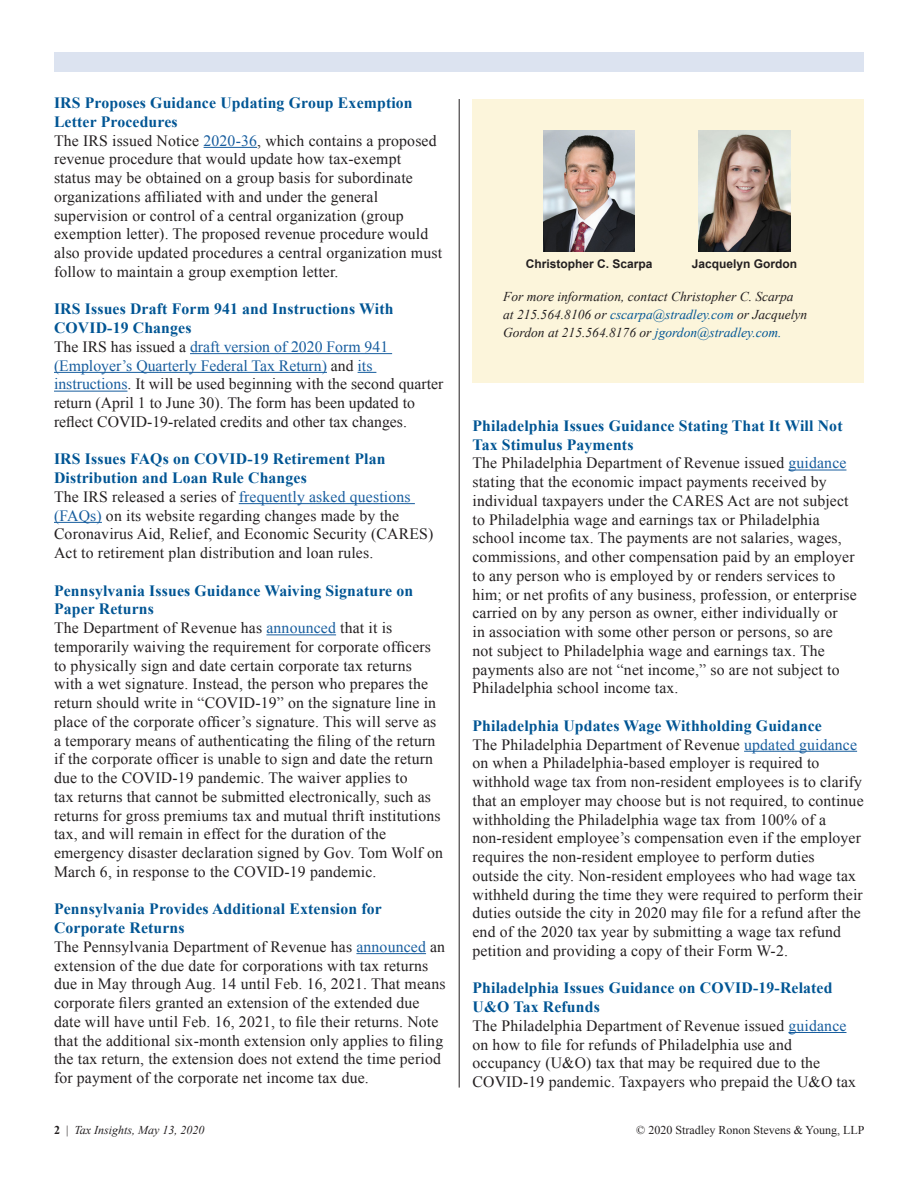
<style>
.page{position:relative;width:918px;height:1188px;background:#fff}
.page>*{position:absolute;margin:0;border:0;box-sizing:border-box;transform-origin:0 0}
.t1{font:15.75px/18.8px "Times New Roman";letter-spacing:.01em;color:#231f20}
.t2{font:700 15.75px/18.8px "Times New Roman";letter-spacing:.01em;color:#005594}
.t3{font:italic 13.5px/18px "Times New Roman";color:#231f20}
.t4{font:12px "Times New Roman";color:#231f20}
.t5{font:700 12px "Arial";color:#231f20}
.t6{font:italic 12px "Times New Roman";color:#231f20}
.s1{color:#175d9e}
.s2{color:#005594}
.s3{font-weight:700;font-style:normal}
.s4{font-style:normal}
</style>
<div class="page">
<div style="left:54px;top:53px;width:810px;height:19px;background:#dce3f0"></div>
<hr style="left:204px;top:147px;width:53px;height:1px;background:#175d9e">
<hr style="left:190px;top:353px;width:202px;height:1px;background:#175d9e">
<hr style="left:54px;top:372px;width:273px;height:1px;background:#175d9e">
<svg style="left:358px;top:372px;width:18px;height:1px"></svg>
<hr style="left:54px;top:391px;width:73px;height:1px;background:#175d9e">
<hr style="left:239px;top:503px;width:176px;height:1px;background:#175d9e">
<hr style="left:54px;top:522px;width:48px;height:1px;background:#175d9e">
<hr style="left:266px;top:634px;width:70px;height:1px;background:#175d9e">
<hr style="left:356px;top:953px;width:70px;height:1px;background:#175d9e">
<hr style="left:789px;top:470px;width:57px;height:1px;background:#175d9e">
<hr style="left:744px;top:751px;width:113px;height:1px;background:#175d9e">
<hr style="left:789px;top:1032px;width:57px;height:1px;background:#175d9e">
<hr style="left:459px;top:99px;width:1px;height:989px;background:#231f20">
<div style="left:472px;top:99px;width:392px;height:283px;background:#fcf5db"></div>
<img style="left:544px;top:131px;width:91px;height:121px">
<img style="left:698px;top:131px;width:93px;height:121px">
<p class="t2" style="left:54px;top:93px;width:360px">IRS Proposes Guidance Updating Group Exemption<br>Letter Procedures</p>
<p class="t1" style="left:54px;top:131px;width:390px">The IRS issued Notice <span class="s1">2020-36</span>, which contains a proposed revenue procedure that would update how tax-exempt<br>status may be obtained on a group basis for subordinate organizations affiliated with and under the general supervision or control of a central organization (group exemption letter). The proposed revenue procedure would also provide updated procedures a central organization must follow to maintain a group exemption letter.</p>
<p class="t2" style="left:54px;top:299px;width:341px">IRS Issues Draft Form 941 and Instructions With<br>COVID-19 Changes</p>
<p class="t1" style="left:54px;top:337px;width:391px">The IRS has issued a <span class="s1">draft version of 2020 Form 941 (Employer’s Quarterly Federal Tax Return)</span> and <span class="s1">its instructions</span>. It will be used beginning with the second quarter return (April 1 to June 30). The form has been updated to reflect COVID-19-related credits and other tax changes.</p>
<p class="t2" style="left:54px;top:449px;width:333px">IRS Issues FAQs on COVID-19 Retirement Plan<br>Distribution and Loan Rule Changes</p>
<p class="t1" style="left:54px;top:487px;width:381px">The IRS released a series of <span class="s1">frequently asked questions (FAQs)</span> on its website regarding changes made by the Coronavirus Aid, Relief, and Economic Security (CARES)<br>Act to retirement plan distribution and loan rules.</p>
<p class="t2" style="left:54px;top:581px;width:361px">Pennsylvania Issues Guidance Waiving Signature on<br>Paper Returns</p>
<p class="t1" style="left:54px;top:618px;width:391px">The Department of Revenue has <span class="s1">announced</span> that it is temporarily waiving the requirement for corporate officers to physically sign and date certain corporate tax returns with a wet signature. Instead, the person who prepares the return should write in “COVID-19” on the signature line in place of the corporate officer’s signature. This will serve as a temporary means of authenticating the filing of the return if the corporate officer is unable to sign and date the return due to the COVID-19 pandemic. The waiver applies to<br>tax returns that cannot be submitted electronically, such as returns for gross premiums tax and mutual thrift institutions tax, and will remain in effect for the duration of the emergency disaster declaration signed by Gov. Tom Wolf on March 6, in response to the COVID-19 pandemic.</p>
<p class="t2" style="left:54px;top:899px;width:329px">Pennsylvania Provides Additional Extension for<br>Corporate Returns</p>
<p class="t1" style="left:54px;top:937px;width:393px">The Pennsylvania Department of Revenue has <span class="s1">announced</span> an extension of the due date for corporations with tax returns due in May through Aug. 14 until Feb. 16, 2021. That means corporate filers granted an extension of the extended due date will have until Feb. 16, 2021, to file their returns. Note that the additional six-month extension only applies to filing the tax return, the extension does not extend the time period for payment of the corporate net income tax due.</p>
<p class="t5" style="left:526px;top:256px;width:128px">Christopher C. Scarpa</p>
<p class="t5" style="left:692px;top:256px;width:107px">Jacquelyn Gordon</p>
<p class="t3" style="left:503px;top:287px;width:306px">For more information, contact Christopher C. Scarpa at 215.564.8106 or <span class="s2">cscarpa@stradley.com</span> or Jacquelyn<br>Gordon at 215.564.8176 or <span class="s2">jgordon@stradley.com.</span></p>
<p class="t2" style="left:472px;top:416px;width:372px">Philadelphia Issues Guidance Stating That It Will Not<br>Tax Stimulus Payments</p>
<p class="t1" style="left:472px;top:453px;width:386px">The Philadelphia Department of Revenue issued <span class="s1">guidance </span>stating that the economic impact payments received by individual taxpayers under the CARES Act are not subject to Philadelphia wage and earnings tax or Philadelphia school income tax. The payments are not salaries, wages, commissions, and other compensation paid by an employer to any person who is employed by or renders services to him; or net profits of any business, profession, or enterprise carried on by any person as owner, either individually or<br>in association with some other person or persons, so are not subject to Philadelphia wage and earnings tax. The payments also are not “net income,” so are not subject to Philadelphia school income tax.</p>
<p class="t2" style="left:472px;top:716px;width:351px">Philadelphia Updates Wage Withholding Guidance</p>
<p class="t1" style="left:472px;top:735px;width:393px">The Philadelphia Department of Revenue <span class="s1">updated guidance </span>on when a Philadelphia-based employer is required to withhold wage tax from non-resident employees is to clarify that an employer may choose but is not required, to continue withholding the Philadelphia wage tax from 100% of a non-resident employee’s compensation even if the employer requires the non-resident employee to perform duties outside the city. Non-resident employees who had wage tax withheld during the time they were required to perform their duties outside the city in 2020 may file for a refund after the end of the 2020 tax year by submitting a wage tax refund petition and providing a copy of their Form W-2.</p>
<p class="t2" style="left:472px;top:978px;width:362px">Philadelphia Issues Guidance on COVID-19-Related<br>U&amp;O Tax Refunds</p>
<p class="t1" style="left:472px;top:1016px;width:385px">The Philadelphia Department of Revenue issued <span class="s1">guidance </span>on how to file for refunds of Philadelphia use and occupancy (U&amp;O) tax that may be required due to the COVID-19 pandemic. Taxpayers who prepaid the U&amp;O tax</p>
<p class="t6" style="left:54px;top:1121px;width:152px"><span class="s3">2</span> <span class="s4">|</span> Tax Insights, May 13, 2020</p>
<p class="t4" style="left:636px;top:1122px;width:230px">© 2020 Stradley Ronon Stevens &amp; Young, LLP</p>
</div>
